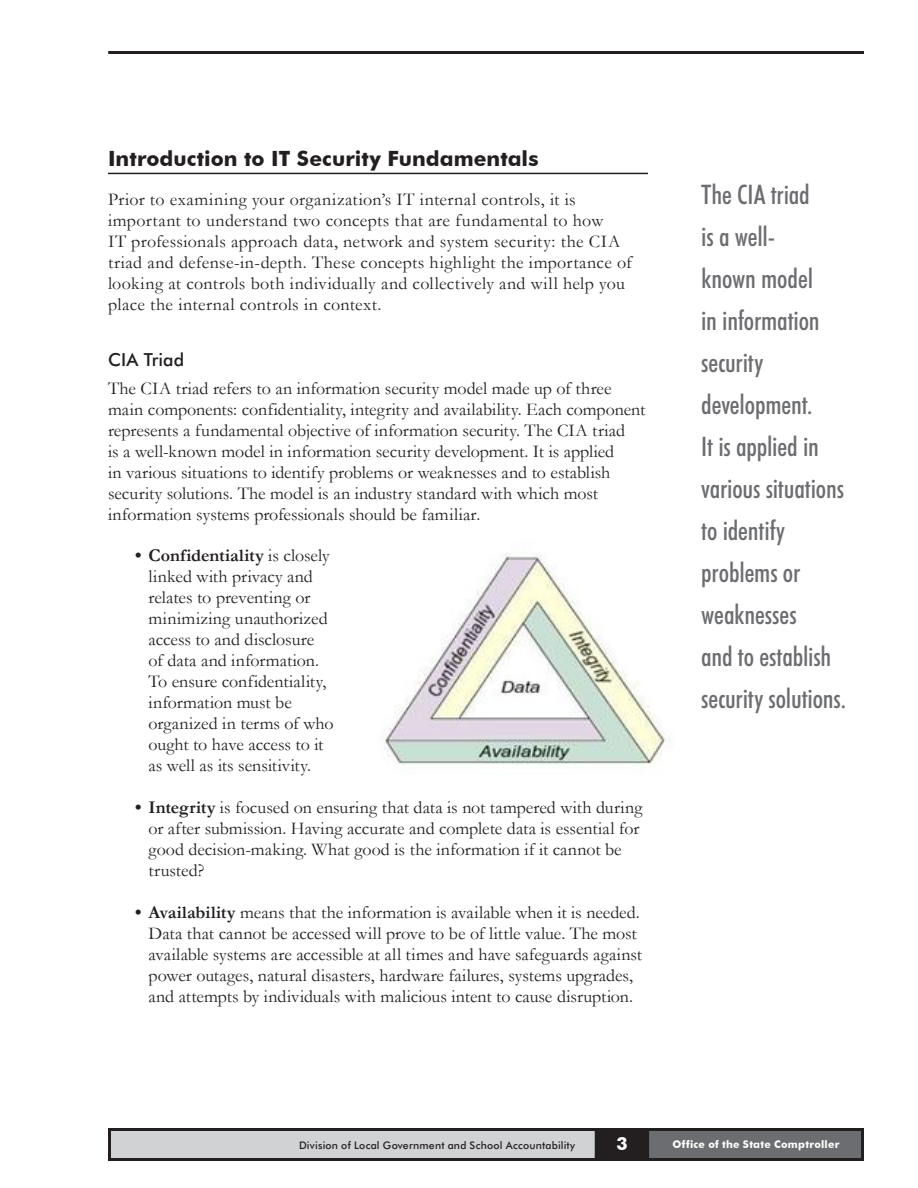
<style>
.page{position:relative;width:918px;height:1188px;background:#fff}
.page>*{position:absolute;margin:0;border:0;box-sizing:border-box;transform-origin:0 0}
.Annual_Report_PullOu{font:500 condensed 27px/42px "Futura BT";letter-spacing:-.005em;color:#6c6d70}
.Ann_Rep_headings{font:700 21px "Futura BT";letter-spacing:.005em;color:#231f20}
.AnnRep_Body_Text{font:18px/21px "Garamond";letter-spacing:.005em;color:#231f20}
.AnnRep_Subsmallhead{font:500 18px "Futura BT";letter-spacing:.005em;color:#231f20}
.t1{font:700 18px "Futura BT";color:#fff}
.t2{font:500 10.5px "Futura BT";letter-spacing:.02em;color:#231f20}
.t3{font:700 10.5px "Futura BT";letter-spacing:.025em;color:#fff}
.s1{font-weight:700}
</style>
<div class="page">
<div style="left:110px;top:1130px;width:752px;height:30px;background:#d1d2d4"></div>
<div style="left:108px;top:1128px;width:756px;height:33px;border:3px solid #231f20"></div>
<div style="left:648px;top:1130px;width:214px;height:30px;background:#6c6d70"></div>
<div style="left:646px;top:1128px;width:218px;height:33px;border:3px solid #231f20"></div>
<div style="left:596px;top:1130px;width:51px;height:30px;background:#231f20"></div>
<div style="left:595px;top:1128px;width:54px;height:33px;border:3px solid #231f20"></div>
<hr style="left:108px;top:51px;width:756px;height:3px;background:#231f20">
<hr style="left:108px;top:173px;width:540px;height:1px;background:#231f20">
<img style="left:383px;top:553px;width:291px;height:212px">
<p class="Ann_Rep_headings" style="left:108px;top:146px;width:432px">Introduction to IT Security Fundamentals</p>
<p class="AnnRep_Body_Text" style="left:108px;top:189px;width:526px">Prior to examining your organization’s IT internal controls, it is important to understand two concepts that are fundamental to how<br>IT professionals approach data, network and system security: the CIA triad and defense-in-depth. These concepts highlight the importance of looking at controls both individually and collectively and will help you place the internal controls in context.</p>
<p class="AnnRep_Subsmallhead" style="left:108px;top:348px;width:78px">CIA Triad</p>
<p class="AnnRep_Body_Text" style="left:108px;top:377px;width:539px">The CIA triad refers to an information security model made up of three main components: confidentiality, integrity and availability. Each component represents a fundamental objective of information security. The CIA triad<br>is a well-known model in information security development. It is applied<br>in various situations to identify problems or weaknesses and to establish security solutions. The model is an industry standard with which most information systems professionals should be familiar.</p>
<p class="AnnRep_Body_Text" style="left:148px;top:545px;width:187px;text-indent:-14px"><span class="s1">• Confidentiality</span> is closely linked with privacy and relates to preventing or minimizing unauthorized access to and disclosure<br>of data and information.<br>To ensure confidentiality, information must be organized in terms of who ought to have access to it as well as its sensitivity.</p>
<p class="AnnRep_Body_Text" style="left:148px;top:797px;width:496px;text-indent:-14px"><span class="s1">• Integrity</span> is focused on ensuring that data is not tampered with during or after submission. Having accurate and complete data is essential for good decision-making. What good is the information if it cannot be trusted?</p>
<p class="AnnRep_Body_Text" style="left:148px;top:902px;width:495px;text-indent:-14px"><span class="s1">• Availability</span> means that the information is available when it is needed.<br>Data that cannot be accessed will prove to be of little value. The most available systems are accessible at all times and have safeguards against power outages, natural disasters, hardware failures, systems upgrades, and attempts by individuals with malicious intent to cause disruption.</p>
<p class="Annual_Report_PullOu" style="left:701px;top:173px;width:146px">The CIA triad<br>is a well-<br>known model<br>in information security development.<br>It is applied in various situations to identify problems or weaknesses<br>and to establish security solutions.</p>
<p class="t2" style="left:299px;top:1139px;width:278px">Division of Local Government and School Accountability</p>
<p class="t1" style="left:616px;top:1133px;width:13px">3</p>
<p class="t3" style="left:673px;top:1138px;width:168px">Office of the State Comptroller</p>
</div>
